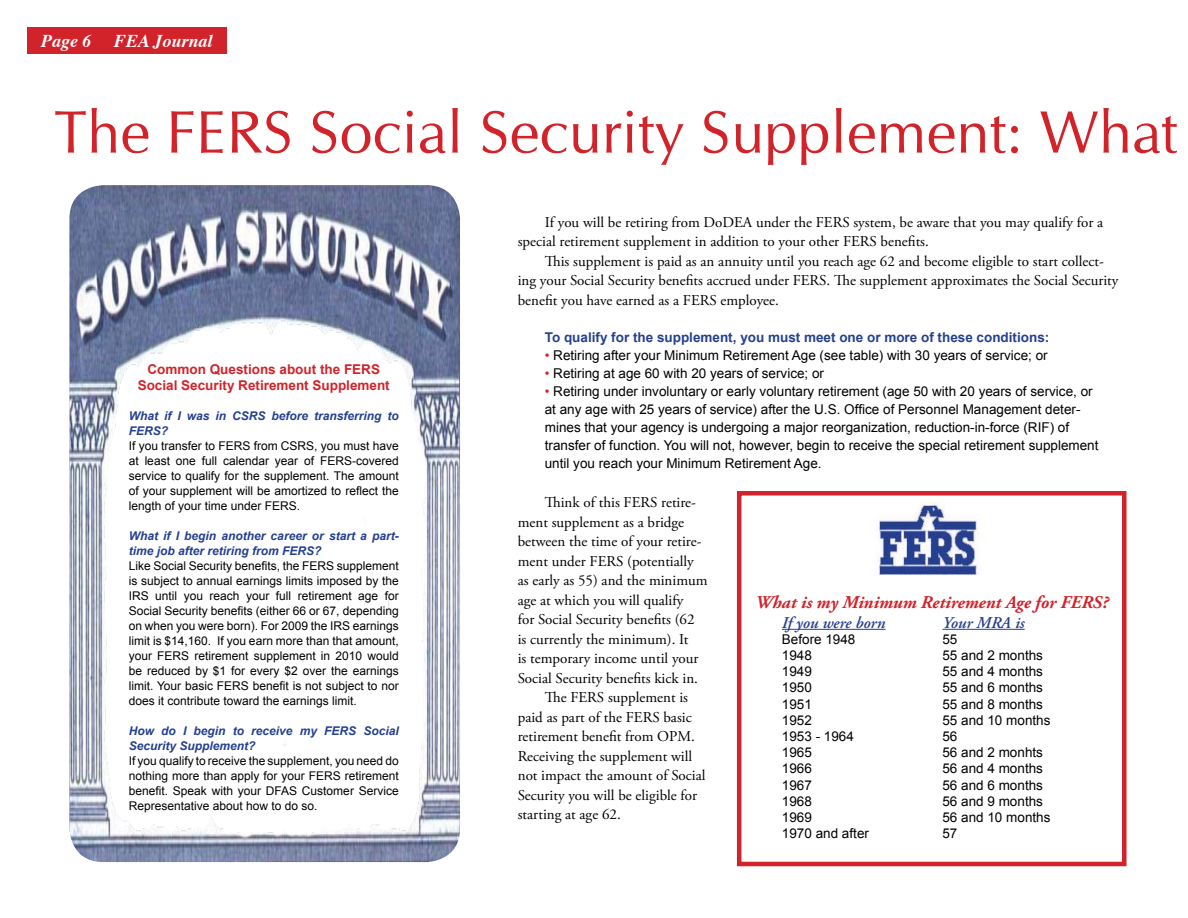
<style>
.page{position:relative;width:1188px;height:918px;background:#fff}
.page>*{position:absolute;margin:0;border:0;box-sizing:border-box;transform-origin:0 0}
.t1{font:60px "CG Omega";color:#d2232a}
.t2{font:italic 700 18px "Adobe Garamond Pro";color:#d2232a}
.t3{font:italic 700 18px "Times";color:#fff}
.t4{font:italic 600 16.5px "Adobe Garamond Pro";color:#24408f}
.t5{font:15px/19.5px "Adobe Garamond Pro";color:#000}
.t6{font:13.5px/18px "Arial";color:#000}
.t7{font:700 13.5px "Arial";color:#24408f}
.t8{font:700 13.5px/16.5px "Arial";color:#d2232a;text-align:center}
.t9{font:12px/15px "Arial";color:#000;text-align:justify}
.t10{font:italic 700 12px/15px "Arial";color:#24408f}
.s1{color:#d2232a}
</style>
<div class="page">
<img style="left:69px;top:185px;width:391px;height:677px;border-radius:34px">
<div style="left:27px;top:27px;width:200px;height:27px;background:#d2232a"></div>
<hr style="left:782px;top:629px;width:104px;height:1px;background:#24408f">
<hr style="left:942px;top:629px;width:83px;height:1px;background:#24408f">
<div style="left:737px;top:491px;width:390px;height:375px;border:4px solid #d2232a"></div>
<img style="left:877px;top:502px;width:104px;height:72px">
<p class="t3" style="left:41px;top:24px;width:52px">Page 6</p>
<p class="t3" style="left:114px;top:24px;width:100px">FEA Journal</p>
<h1 class="t1" style="left:54px;top:98px;width:1125px">The FERS Social Security Supplement: What</h1>
<p class="t8" style="left:138px;top:361px;width:254px">Common Questions about the FERS<br>Social Security Retirement Supplement</p>
<p class="t10" style="left:129px;top:409px;width:272px">What if I was in CSRS before transferring to<br>FERS?</p>
<p class="t9" style="left:129px;top:439px;width:271px">If you transfer to FERS from CSRS, you must have at least one full calendar year of FERS-covered service to qualify for the supplement. The amount of your supplement will be amortized to reflect the length of your time under FERS.</p>
<p class="t10" style="left:129px;top:529px;width:272px">What if I begin another career or start a part&shy;time job after retiring from FERS?</p>
<p class="t9" style="left:129px;top:559px;width:271px">Like Social Security benefits, the FERS supplement is subject to annual earnings limits imposed by the IRS until you reach your full retirement age for Social Security benefits (either 66 or 67, depending on when you were born). For 2009 the IRS earnings limit is $14,160. If you earn more than that amount, your FERS retirement supplement in 2010 would be reduced by $1 for every $2 over the earnings limit. Your basic FERS benefit is not subject to nor does it contribute toward the earnings limit.</p>
<p class="t10" style="left:129px;top:724px;width:271px">How do I begin to receive my FERS Social<br>Security Supplement?</p>
<p class="t9" style="left:129px;top:754px;width:271px">If you qualify to receive the supplement, you need do nothing more than apply for your FERS retirement benefit. Speak with your DFAS Customer Service Representative about how to do so.</p>
<p class="t5" style="left:518px;top:213px;width:587px;text-indent:27px">If you will be retiring from DoDEA under the FERS system, be aware that you may qualify for a special retirement supplement in addition to your other FERS benefits.</p>
<p class="t5" style="left:518px;top:252px;width:602px;text-indent:27px">This supplement is paid as an annuity until you reach age 62 and become eligible to start collect&shy;ing your Social Security benefits accrued under FERS. The supplement approximates the Social Security benefit you have earned as a FERS employee.</p>
<p class="t7" style="left:545px;top:330px;width:506px">To qualify for the supplement, you must meet one or more of these conditions:</p>
<p class="t6" style="left:545px;top:347px;width:504px"><span class="s1">•</span> Retiring after your Minimum Retirement Age (see table) with 30 years of service; or</p>
<p class="t6" style="left:545px;top:365px;width:281px"><span class="s1">•</span> Retiring at age 60 with 20 years of service; or</p>
<p class="t6" style="left:545px;top:383px;width:555px"><span class="s1">•</span> Retiring under involuntary or early voluntary retirement (age 50 with 20 years of service, or at any age with 25 years of service) after the U.S. Office of Personnel Management deter&shy;mines that your agency is undergoing a major reorganization, reduction-in-force (RIF) of transfer of function. You will not, however, begin to receive the special retirement supplement until you reach your Minimum Retirement Age.</p>
<p class="t5" style="left:545px;top:493px;width:153px">Think of this FERS retire-</p>
<p class="t5" style="left:518px;top:513px;width:168px">ment supplement as a bridge</p>
<p class="t5" style="left:518px;top:532px;width:185px">between the time of your retire-</p>
<p class="t5" style="left:518px;top:552px;width:178px">ment under FERS (potentially</p>
<p class="t5" style="left:518px;top:571px;width:191px">as early as 55) and the minimum</p>
<p class="t5" style="left:518px;top:591px;width:167px">age at which you will qualify</p>
<p class="t5" style="left:518px;top:610px;width:178px">for Social Security benefits (62</p>
<p class="t5" style="left:518px;top:630px;width:172px">is currently the minimum). It</p>
<p class="t5" style="left:518px;top:649px;width:182px">is temporary income until your</p>
<p class="t5" style="left:518px;top:669px;width:182px">Social Security benefits kick in.</p>
<p class="t5" style="left:545px;top:688px;width:145px">The FERS supplement is</p>
<p class="t5" style="left:518px;top:708px;width:175px">paid as part of the FERS basic</p>
<p class="t5" style="left:518px;top:727px;width:179px">retirement benefit from OPM.</p>
<p class="t5" style="left:518px;top:747px;width:176px">Receiving the supplement will</p>
<p class="t5" style="left:518px;top:766px;width:189px">not impact the amount of Social</p>
<p class="t5" style="left:518px;top:786px;width:181px">Security you will be eligible for</p>
<p class="t5" style="left:518px;top:805px;width:104px">starting at age 62.</p>
<p class="t2" style="left:755px;top:592px;width:355px">What is my Minimum Retirement Age for FERS?</p>
<p class="t4" style="left:782px;top:613px;width:105px">If you were born</p>
<p class="t4" style="left:942px;top:613px;width:84px">Your MRA is</p>
<p class="t6" style="left:782px;top:630px;width:75px">Before 1948</p>
<p class="t6" style="left:942px;top:630px;width:17px">55</p>
<p class="t6" style="left:782px;top:646px;width:32px">1948</p>
<p class="t6" style="left:942px;top:646px;width:102px">55 and 2 months</p>
<p class="t6" style="left:782px;top:663px;width:32px">1949</p>
<p class="t6" style="left:942px;top:663px;width:102px">55 and 4 months</p>
<p class="t6" style="left:782px;top:679px;width:32px">1950</p>
<p class="t6" style="left:942px;top:679px;width:102px">55 and 6 months</p>
<p class="t6" style="left:782px;top:695px;width:32px">1951</p>
<p class="t6" style="left:942px;top:695px;width:102px">55 and 8 months</p>
<p class="t6" style="left:782px;top:711px;width:32px">1952</p>
<p class="t6" style="left:942px;top:711px;width:110px">55 and 10 months</p>
<p class="t6" style="left:782px;top:727px;width:74px">1953 - 1964</p>
<p class="t6" style="left:942px;top:727px;width:17px">56</p>
<p class="t6" style="left:782px;top:744px;width:32px">1965</p>
<p class="t6" style="left:942px;top:744px;width:102px">56 and 2 monhts</p>
<p class="t6" style="left:782px;top:760px;width:32px">1966</p>
<p class="t6" style="left:942px;top:760px;width:102px">56 and 4 months</p>
<p class="t6" style="left:782px;top:776px;width:32px">1967</p>
<p class="t6" style="left:942px;top:776px;width:102px">56 and 6 months</p>
<p class="t6" style="left:782px;top:792px;width:32px">1968</p>
<p class="t6" style="left:942px;top:792px;width:102px">56 and 9 months</p>
<p class="t6" style="left:782px;top:808px;width:32px">1969</p>
<p class="t6" style="left:942px;top:808px;width:110px">56 and 10 months</p>
<p class="t6" style="left:782px;top:825px;width:89px">1970 and after</p>
<p class="t6" style="left:942px;top:825px;width:17px">57</p>
</div>
